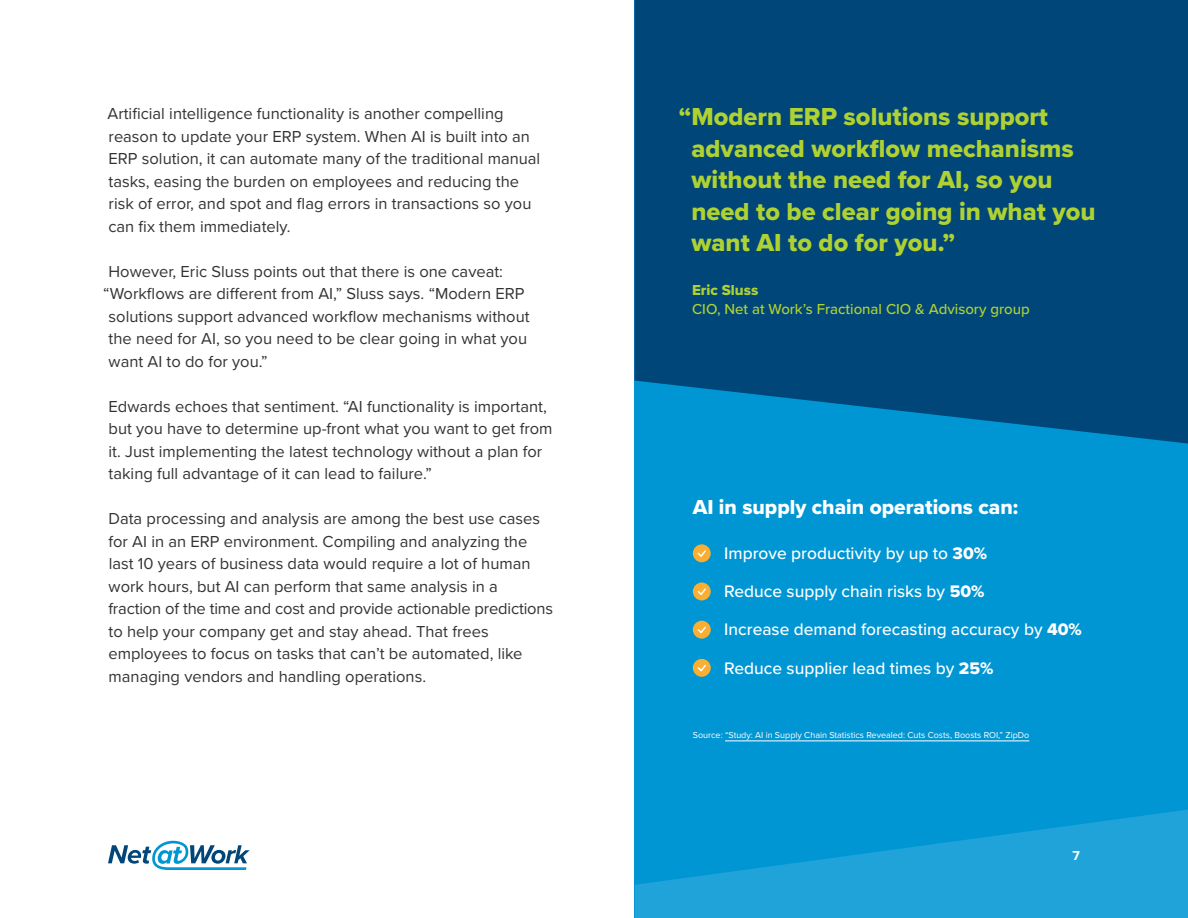
<style>
.page{position:relative;width:1188px;height:918px;background:#fff}
.page>*{position:absolute;margin:0;border:0;box-sizing:border-box;transform-origin:0 0}
.t1{font:25.5px/31.5px "Proxima Nova Extrabld";color:#afd232}
.t2{font:21px "Proxima Nova Extrabld";color:#fff}
.t3{font:500 17.4px "Proxima Nova";color:#fff}
.t4{font:16.5px/22.5px "Proxima Nova";color:#333}
.t5{font:500 15px "Proxima Nova";color:#afd232}
.t6{font:15px "Proxima Nova Extrabld";color:#afd232}
.t7{font:700 13.5px "Proxima Nova";color:#fff}
.t8{font:9px "Proxima Nova";color:#fff}
.s1{font-family:"Proxima Nova Extrabld";font-weight:400}
</style>
<div class="page">
<svg style="left:108px;top:841px;width:142px;height:29px"></svg>
<div style="left:634px;top:0;width:554px;height:918px;background:#0096d4"></div>
<hr style="left:725px;top:741px;width:304px;height:1px;background:#fff">
<div style="left:693px;top:583px;width:18px;height:17px;background:#faaf32;border-radius:50%"></div>
<svg style="left:697px;top:588px;width:9px;height:7px"></svg>
<div style="left:693px;top:621px;width:18px;height:18px;background:#faaf32;border-radius:50%"></div>
<svg style="left:697px;top:626px;width:9px;height:8px"></svg>
<div style="left:693px;top:659px;width:18px;height:18px;background:#faaf32;border-radius:50%"></div>
<svg style="left:697px;top:664px;width:9px;height:8px"></svg>
<div style="left:693px;top:544px;width:18px;height:18px;background:#faaf32;border-radius:50%"></div>
<svg style="left:697px;top:550px;width:9px;height:7px"></svg>
<svg style="left:634px;top:0;width:554px;height:444px;background:#004b7e"></svg>
<svg style="left:635px;top:809px;width:553px;height:109px;fill:#1fa3d9"></svg>
<p class="t4" style="left:107px;top:103px;width:398px">Artificial intelligence functionality is another compelling</p>
<p class="t4" style="left:109px;top:125px;width:433px">reason to update your ERP system. When AI is built into an<br>ERP solution, it can automate many of the traditional manual tasks, easing the burden on employees and reducing the</p>
<p class="t4" style="left:108px;top:193px;width:425px">risk of error, and spot and flag errors in transactions so you can fix them immediately.</p>
<p class="t4" style="left:109px;top:260px;width:396px">However, Eric Sluss points out that there is one caveat:</p>
<p class="t4" style="left:103px;top:283px;width:423px">“Workflows are different from AI,” Sluss says. “Modern ERP</p>
<p class="t4" style="left:109px;top:305px;width:423px">solutions support advanced workflow mechanisms without</p>
<p class="t4" style="left:109px;top:328px;width:420px">the need for AI, so you need to be clear going in what you</p>
<p class="t4" style="left:109px;top:350px;width:161px">want AI to do for you.”</p>
<p class="t4" style="left:109px;top:395px;width:446px">Edwards echoes that sentiment. “AI functionality is important, but you have to determine up-front what you want to get from it. Just implementing the latest technology without a plan for taking full advantage of it can lead to failure.”</p>
<p class="t4" style="left:108px;top:508px;width:433px">Data processing and analysis are among the best use cases for AI in an ERP environment. Compiling and analyzing the last 10 years of business data would require a lot of human work hours, but AI can perform that same analysis in a</p>
<p class="t4" style="left:108px;top:598px;width:446px">fraction of the time and cost and provide actionable predictions to help your company get and stay ahead. That frees employees to focus on tasks that can’t be automated, like managing vendors and handling operations.</p>
<p class="t1" style="left:692px;top:100px;width:406px;text-indent:-13px">“Modern ERP solutions support advanced workflow mechanisms without the need for AI, so you need to be clear going in what you want AI to do for you.”</p>
<p class="t6" style="left:692px;top:279px;width:68px">Eric Sluss</p>
<p class="t5" style="left:692px;top:298px;width:339px">CIO, Net at Work’s Fractional CIO &amp; Advisory group</p>
<p class="t2" style="left:693px;top:491px;width:327px">AI in supply chain operations can:</p>
<p class="t3" style="left:724px;top:540px;width:264px">Improve productivity by up to <span class="s1">30%</span></p>
<p class="t3" style="left:724px;top:578px;width:262px">Reduce supply chain risks by <span class="s1">50%</span></p>
<p class="t3" style="left:724px;top:617px;width:359px">Increase demand forecasting accuracy by <span class="s1">40%</span></p>
<p class="t3" style="left:724px;top:655px;width:271px">Reduce supplier lead times by <span class="s1">25%</span></p>
<p class="t8" style="left:693px;top:730px;width:338px">Source: “Study: AI in Supply Chain Statistics Revealed: Cuts Costs, Boosts ROI,” ZipDo</p>
<p class="t7" style="left:1073px;top:845px;width:9px">7</p>
</div>
